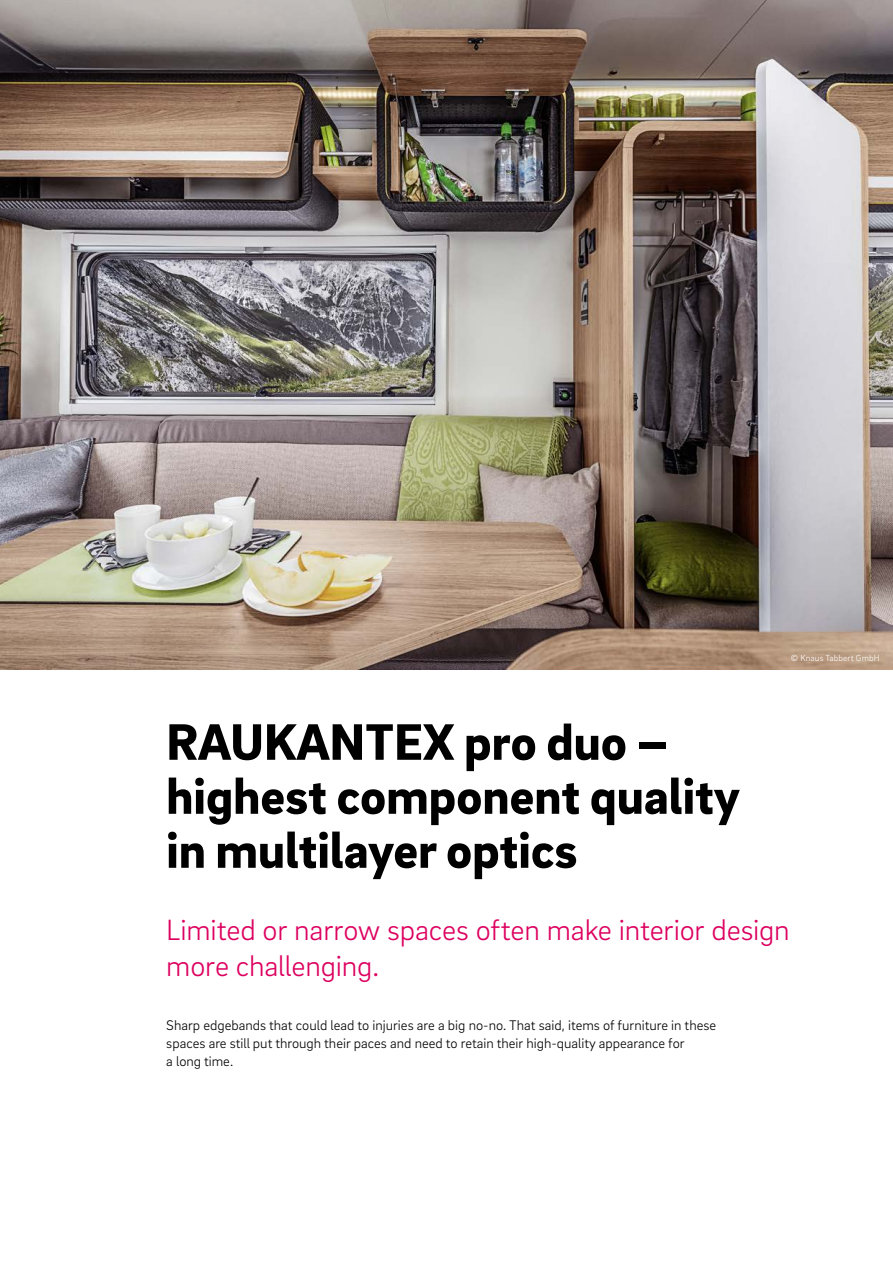
<style>
.page{position:relative;width:893px;height:1263px;background:#fff}
.page>*{position:absolute;margin:0;border:0;box-sizing:border-box;transform-origin:0 0}
._01__Headline_-_35pt_-_left_-_black{font:900 52.5px/54px "Brix Sans";color:#000}
._11__Highlighter_-_20pt_-_black_-_left{font:300 30px/36px "Brix Sans";letter-spacing:-.005em;color:#dd005f}
._16__Body_text_-_9_5pt{font:300 14.25px/18px "Brix Sans";color:#000}
._34__Legal_notes_-_6pt{font:300 9px "Brix Sans";letter-spacing:.01em;color:#fff}
</style>
<div class="page">
<img style="left:0;top:0;width:893px;height:670px">
<p class="_01__Headline_-_35pt_-_left_-_black" style="left:166px;top:712px;width:575px">RAUKANTEX pro duo – highest component quality in multilayer optics</p>
<p class="_34__Legal_notes_-_6pt" style="left:791px;top:652px;width:90px">© Knaus Tabbert GmbH</p>
<p class="_11__Highlighter_-_20pt_-_black_-_left" style="left:166px;top:910px;width:625px">Limited or narrow spaces often make interior design more challenging.</p>
<p class="_16__Body_text_-_9_5pt" style="left:166px;top:1015px;width:551px">Sharp edgebands that could lead to injuries are a big no-no. That said, items of furniture in these spaces are still put through their paces and need to retain their high-quality appearance for<br>a long time.</p>
</div>
